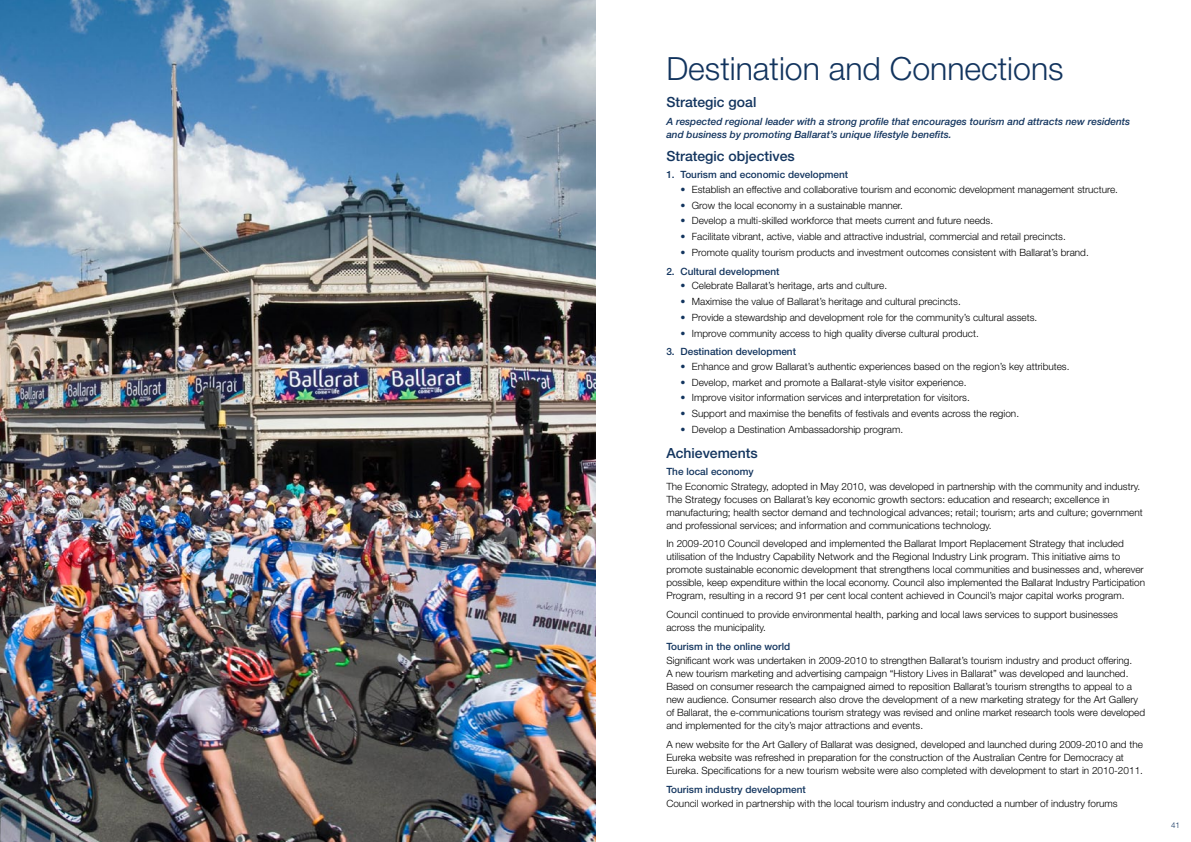
<style>
.page{position:relative;width:1191px;height:842px;background:#fff}
.page>*{position:absolute;margin:0;border:0;box-sizing:border-box;transform-origin:0 0}
.t1{font:300 32px "Helvetica Neue LT Std";color:#12345e}
.t2{font:500 14px "Helvetica Neue LT Std";color:#12345e}
.t3{font:300 10px/13px "Helvetica Neue LT Std";color:#000}
.t4{font:italic 500 10px/13px "Helvetica Neue LT Std";color:#12345e}
.t5{font:500 10px "Helvetica Neue LT Std";color:#12345e}
.t6{font:300 8px "Helvetica Neue LT Std";color:#12345e}
.s1{color:#12345e}
</style>
<div class="page">
<img style="left:0;top:0;width:595px;height:842px">
<h1 class="t1" style="left:666px;top:49px;width:399px">Destination and Connections</h1>
<h2 class="t2" style="left:666px;top:94px;width:92px">Strategic goal</h2>
<p class="t4" style="left:666px;top:114px;width:465px">A respected regional leader with a strong profile that encourages tourism and attracts new residents and business by promoting Ballarat’s unique lifestyle benefits.</p>
<h2 class="t2" style="left:666px;top:148px;width:130px">Strategic objectives</h2>
<p class="t5" style="left:666px;top:169px;width:183px">1. Tourism and economic development</p>
<p class="t3" style="left:680px;top:182px;width:439px"><span class="s1">•</span> Establish an effective and collaborative tourism and economic development management structure.</p>
<p class="t3" style="left:680px;top:198px;width:224px"><span class="s1">•</span> Grow the local economy in a sustainable manner.</p>
<p class="t3" style="left:680px;top:214px;width:314px"><span class="s1">•</span> Develop a multi-skilled workforce that meets current and future needs.</p>
<p class="t3" style="left:680px;top:230px;width:387px"><span class="s1">•</span> Facilitate vibrant, active, viable and attractive industrial, commercial and retail precincts.</p>
<p class="t3" style="left:680px;top:246px;width:410px"><span class="s1">•</span> Promote quality tourism products and investment outcomes consistent with Ballarat’s brand.</p>
<p class="t5" style="left:666px;top:265px;width:115px">2. Cultural development</p>
<p class="t3" style="left:680px;top:279px;width:208px"><span class="s1">•</span> Celebrate Ballarat’s heritage, arts and culture.</p>
<p class="t3" style="left:680px;top:295px;width:282px"><span class="s1">•</span> Maximise the value of Ballarat’s heritage and cultural precincts.</p>
<p class="t3" style="left:680px;top:311px;width:358px"><span class="s1">•</span> Provide a stewardship and development role for the community’s cultural assets.</p>
<p class="t3" style="left:680px;top:326px;width:300px"><span class="s1">•</span> Improve community access to high quality diverse cultural product.</p>
<p class="t5" style="left:666px;top:346px;width:131px">3. Destination development</p>
<p class="t3" style="left:680px;top:359px;width:390px"><span class="s1">•</span> Enhance and grow Ballarat’s authentic experiences based on the region’s key attributes.</p>
<p class="t3" style="left:680px;top:375px;width:287px"><span class="s1">•</span> Develop, market and promote a Ballarat-style visitor experience.</p>
<p class="t3" style="left:680px;top:391px;width:291px"><span class="s1">•</span> Improve visitor information services and interpretation for visitors.</p>
<p class="t3" style="left:680px;top:407px;width:340px"><span class="s1">•</span> Support and maximise the benefits of festivals and events across the region.</p>
<p class="t3" style="left:680px;top:423px;width:224px"><span class="s1">•</span> Develop a Destination Ambassadorship program.</p>
<h2 class="t2" style="left:666px;top:445px;width:93px">Achievements</h2>
<p class="t5" style="left:666px;top:466px;width:89px">The local economy</p>
<p class="t3" style="left:666px;top:479px;width:478px">The Economic Strategy, adopted in May 2010, was developed in partnership with the community and industry.<br>The Strategy focuses on Ballarat’s key economic growth sectors: education and research; excellence in manufacturing; health sector demand and technological advances; retail; tourism; arts and culture; government and professional services; and information and communications technology.</p>
<p class="t3" style="left:666px;top:537px;width:480px">In 2009-2010 Council developed and implemented the Ballarat Import Replacement Strategy that included utilisation of the Industry Capability Network and the Regional Industry Link program. This initiative aims to promote sustainable economic development that strengthens local communities and businesses and, wherever possible, keep expenditure within the local economy. Council also implemented the Ballarat Industry Participation Program, resulting in a record 91 per cent local content achieved in Council’s major capital works program.</p>
<p class="t3" style="left:666px;top:608px;width:453px">Council continued to provide environmental health, parking and local laws services to support businesses across the municipality.</p>
<p class="t5" style="left:666px;top:640px;width:125px">Tourism in the online world</p>
<p class="t3" style="left:666px;top:654px;width:480px">Significant work was undertaken in 2009-2010 to strengthen Ballarat’s tourism industry and product offering.<br>A new tourism marketing and advertising campaign “History Lives in Ballarat” was developed and launched.<br>Based on consumer research the campaigned aimed to reposition Ballarat’s tourism strengths to appeal to a new audience. Consumer research also drove the development of a new marketing strategy for the Art Gallery of Ballarat, the e-communications tourism strategy was revised and online market research tools were developed and implemented for the city’s major attractions and events.</p>
<p class="t3" style="left:666px;top:738px;width:478px">A new website for the Art Gallery of Ballarat was designed, developed and launched during 2009-2010 and the<br>Eureka website was refreshed in preparation for the construction of the Australian Centre for Democracy at<br>Eureka. Specifications for a new tourism website were also completed with development to start in 2010-2011.</p>
<p class="t5" style="left:666px;top:783px;width:141px">Tourism industry development</p>
<p class="t3" style="left:666px;top:797px;width:453px">Council worked in partnership with the local tourism industry and conducted a number of industry forums</p>
<p class="t6" style="left:1171px;top:820px;width:10px">41</p>
</div>
